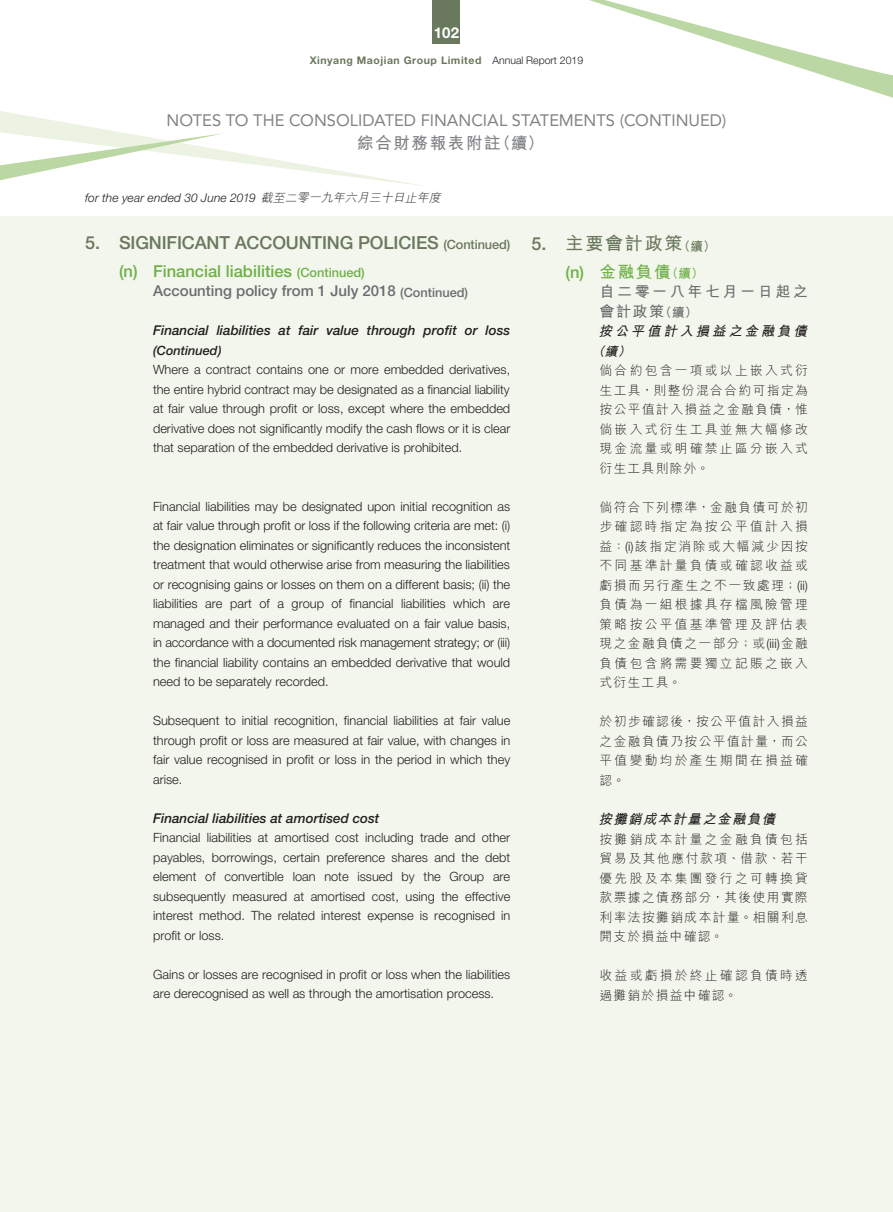
<style>
.page{position:relative;width:893px;height:1212px;background:#fff}
.page>*{position:absolute;margin:0;border:0;box-sizing:border-box;transform-origin:0 0}
.t1{font:500 18px "Helvetica Neue LT Std";letter-spacing:-.01em;color:#6a785e}
.t2{font:700 18px "M Hei HK";letter-spacing:.1em;color:#6a785e}
.t3{font:16.5px "Avenir LT Std";color:#808285}
.t4{font:500 16.5px "Helvetica Neue LT Std";color:#6fb048}
.t5{font:700 16.5px "M Hei HK";letter-spacing:.1em;color:#808285}
.t6{font:700 16.5px "M Hei HK";color:#6fb048}
.t7{font:500 15px "Helvetica Neue LT Std";color:#6c6d70}
.t8{font:700 15px/19.5px "M Hei HK";letter-spacing:.17em;color:#6c6d70}
.t9{font:700 15px "Helvetica Neue LT Std";color:#fff}
.t10{font:italic 500 13.5px "Helvetica Neue LT Std";color:#231f20}
.t11{font:italic 700 13.5px "M Hei HK";color:#231f20}
.t12{font:300 12.75px/19.5px "Helvetica Neue LT Std";color:#231f20;text-align:justify}
.t13{font:300 12.75px/19.5px "M Hei HK";letter-spacing:.11em;color:#231f20;text-align:justify}
.t14{font:300 12.75px/19.5px "M Hei HK";letter-spacing:.18em;color:#231f20}
.t15{font:italic 300 12px "Helvetica Neue LT Std";letter-spacing:.01em;color:#231f20}
.t16{font:700 10.5px "Helvetica Neue LT Std";letter-spacing:.05em;color:#6a785e}
.s1{font-weight:300;color:#231f20}
.s2{font-family:"M Hei HK"}
.s3{font-size:12.75px}
.s4{font-weight:500;font-style:italic}
.s5{font-family:"Helvetica Neue LT Std";font-weight:500}
.s6{font-weight:700;font-style:italic}
.s7{font-family:"Helvetica Neue LT Std"}
</style>
<div class="page">
<div style="left:0;top:216px;width:893px;height:996px;background:#f3f6ec"></div>
<div style="left:433px;top:0;width:27px;height:44px;background:#6a785e"></div>
<svg style="left:0;top:111px;width:423px;height:75px"></svg>
<svg style="left:589px;top:0;width:304px;height:98px"></svg>
<p class="t9" style="left:434px;top:23px;width:27px">102</p>
<p class="t16" style="left:310px;top:54px;width:275px">Xinyang Maojian Group Limited <span class="s1">Annual Report 2019</span></p>
<p class="t3" style="left:167px;top:111px;width:561px">NOTES TO THE CONSOLIDATED FINANCIAL STATEMENTS (CONTINUED)</p>
<p class="t5" style="left:357px;top:131px;width:188px">綜合財務報表附註（續）</p>
<p class="t15" style="left:85px;top:190px;width:360px">for the year ended 30 June 2019 <span class="s2">截至二零一九年六月三十日止年度</span></p>
<p class="t1" style="left:85px;top:232px;width:427px">5. SIGNIFICANT ACCOUNTING POLICIES <span class="s3">(Continued)</span></p>
<p class="t4" style="left:119px;top:261px;width:247px">(n) Financial liabilities <span class="s3">(Continued)</span></p>
<p class="t7" style="left:153px;top:282px;width:317px">Accounting policy from 1 July 2018 <span class="s3">(Continued)</span></p>
<p class="t10" style="left:153px;top:323px;width:359px">Financial liabilities at fair value through profit or loss</p>
<p class="t12" style="left:153px;top:340px;width:359px;text-align:left"><span class="s4">(Continued)<br></span>Where a contract contains one or more embedded derivatives, the entire hybrid contract may be designated as a financial liability at fair value through profit or loss, except where the embedded derivative does not significantly modify the cash flows or it is clear that separation of the embedded derivative is prohibited.</p>
<p class="t12" style="left:153px;top:496px;width:359px">Financial liabilities may be designated upon initial recognition as at fair value through profit or loss if the following criteria are met: (i) the designation eliminates or significantly reduces the inconsistent treatment that would otherwise arise from measuring the liabilities or recognising gains or losses on them on a different basis; (ii) the liabilities are part of a group of financial liabilities which are managed and their performance evaluated on a fair value basis, in accordance with a documented risk management strategy; or (iii) the financial liability contains an embedded derivative that would need to be separately recorded.</p>
<p class="t12" style="left:153px;top:711px;width:359px">Subsequent to initial recognition, financial liabilities at fair value through profit or loss are measured at fair value, with changes in fair value recognised in profit or loss in the period in which they arise.</p>
<p class="t10" style="left:153px;top:810px;width:228px">Financial liabilities at amortised cost</p>
<p class="t12" style="left:153px;top:828px;width:359px">Financial liabilities at amortised cost including trade and other payables, borrowings, certain preference shares and the debt element of convertible loan note issued by the Group are subsequently measured at amortised cost, using the effective interest method. The related interest expense is recognised in profit or loss.</p>
<p class="t12" style="left:153px;top:964px;width:359px">Gains or losses are recognised in profit or loss when the liabilities are derecognised as well as through the amortisation process.</p>
<p class="t2" style="left:531px;top:230px;width:186px"><span class="s5">5.</span> 主要會計政策<span class="s3">（續）</span></p>
<p class="t6" style="left:566px;top:260px;width:140px"><span class="s5">(n)</span> 金融負債<span class="s3">（續）</span></p>
<p class="t8" style="left:600px;top:281px;width:210px">自二零一八年七月一日起之會計政策<span class="s3">（續）</span></p>
<p class="t11" style="left:598px;top:322px;width:214px">按公平值計入損益之金融負債</p>
<p class="t14" style="left:600px;top:341px;width:210px;text-indent:-7px"><span class="s6">（續）<br></span>倘合約包含一項或以上嵌入式衍生工具，則整份混合合約可指定為按公平值計入損益之金融負債，惟倘嵌入式衍生工具並無大幅修改現金流量或明確禁止區分嵌入式衍生工具則除外。</p>
<p class="t13" style="left:600px;top:497px;width:210px">倘符合下列標準，金融負債可於初步確認時指定為按公平值計入損益：<span class="s7">(i)</span>該指定消除或大幅減少因按不同基準計量負債或確認收益或虧損而另行產生之不一致處理；<span class="s7">(ii)</span>負債為一組根據具存檔風險管理策略按公平值基準管理及評估表現之金融負債之一部分；或<span class="s7">(iii)</span>金融負債包含將需要獨立記賬之嵌入式衍生工具。</p>
<p class="t13" style="left:600px;top:712px;width:210px">於初步確認後，按公平值計入損益之金融負債乃按公平值計量，而公平值變動均於產生期間在損益確認。</p>
<p class="t11" style="left:598px;top:809px;width:182px">按攤銷成本計量之金融負債</p>
<p class="t13" style="left:600px;top:829px;width:210px">按攤銷成本計量之金融負債包括貿易及其他應付款項、借款、若干優先股及本集團發行之可轉換貸款票據之債務部分，其後使用實際利率法按攤銷成本計量。相關利息開支於損益中確認。</p>
<p class="t14" style="left:600px;top:965px;width:210px">收益或虧損於終止確認負債時透過攤銷於損益中確認。</p>
</div>
